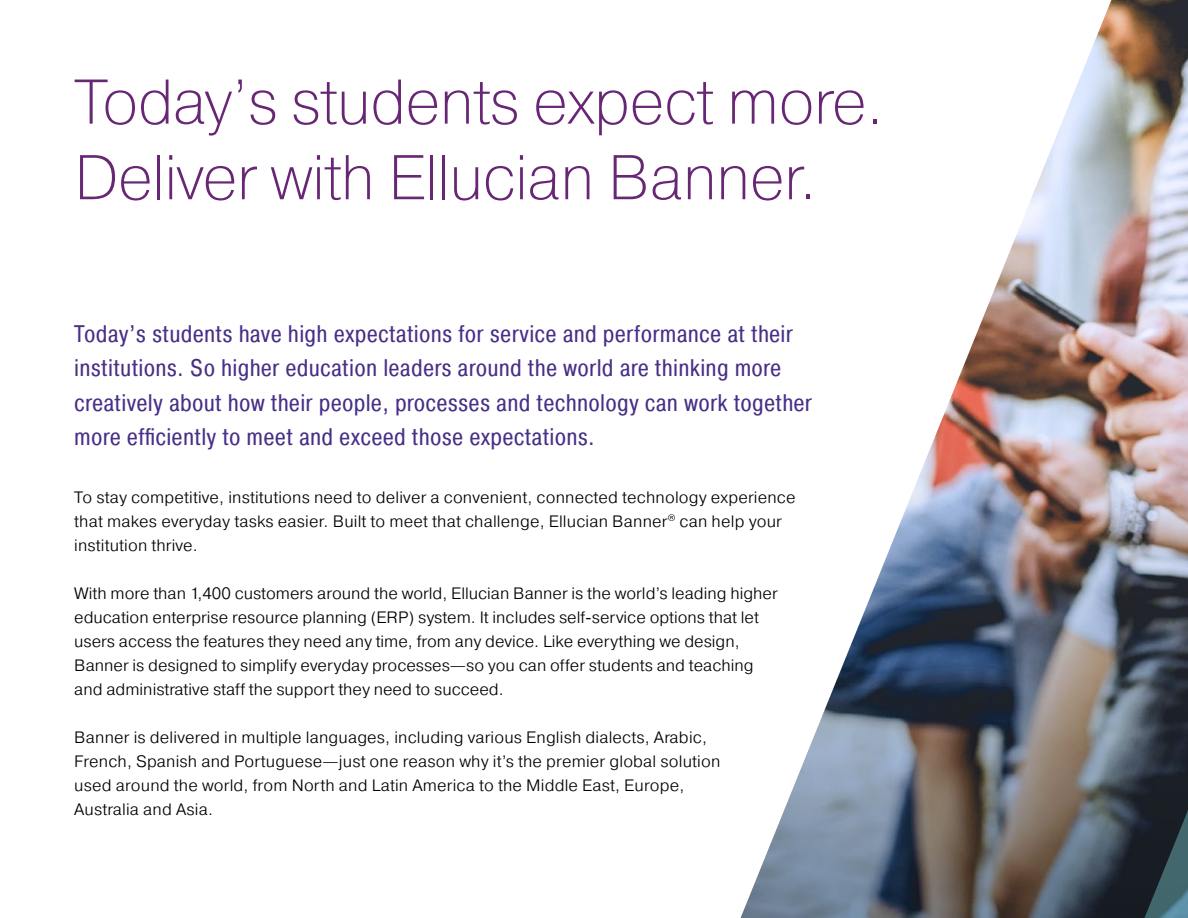
<style>
.page{position:relative;width:1188px;height:918px;background:#fff}
.page>*{position:absolute;margin:0;border:0;box-sizing:border-box;transform-origin:0 0}
.BODY{font:200 63px/75.6px "Pragmatica";letter-spacing:-.01em;color:#682774}
.BODY-2{font:24px/34.5px "Pragmatica Cond";letter-spacing:.01em;color:#482f87}
.BODY-3{font:300 16.5px/24px "Pragmatica";letter-spacing:.01em;color:#000}
</style>
<div class="page">
<img style="left:741px;top:0;width:389px;height:918px">
<img style="left:1130px;top:0;width:58px;height:918px">
<p class="BODY" style="left:74px;top:62px;width:811px">Today’s students expect more.<br>Deliver with Ellucian Banner.</p>
<p class="BODY-2" style="left:74px;top:316px;width:739px">Today’s students have high expectations for service and performance at their institutions. So higher education leaders around the world are thinking more creatively about how their people, processes and technology can work together more efficiently to meet and exceed those expectations.</p>
<p class="BODY-3" style="left:74px;top:485px;width:723px">To stay competitive, institutions need to deliver a convenient, connected technology experience that makes everyday tasks easier. Built to meet that challenge, Ellucian Banner<sup>®</sup> can help your institution thrive.</p>
<p class="BODY-3" style="left:74px;top:581px;width:705px">With more than 1,400 customers around the world, Ellucian Banner is the world’s leading higher education enterprise resource planning (ERP) system. It includes self-service options that let users access the features they need any time, from any device. Like everything we design, Banner is designed to simplify everyday processes—so you can offer students and teaching and administrative staff the support they need to succeed.</p>
<p class="BODY-3" style="left:74px;top:725px;width:648px">Banner is delivered in multiple languages, including various English dialects, Arabic, French, Spanish and Portuguese—just one reason why it’s the premier global solution used around the world, from North and Latin America to the Middle East, Europe, Australia and Asia.</p>
</div>
